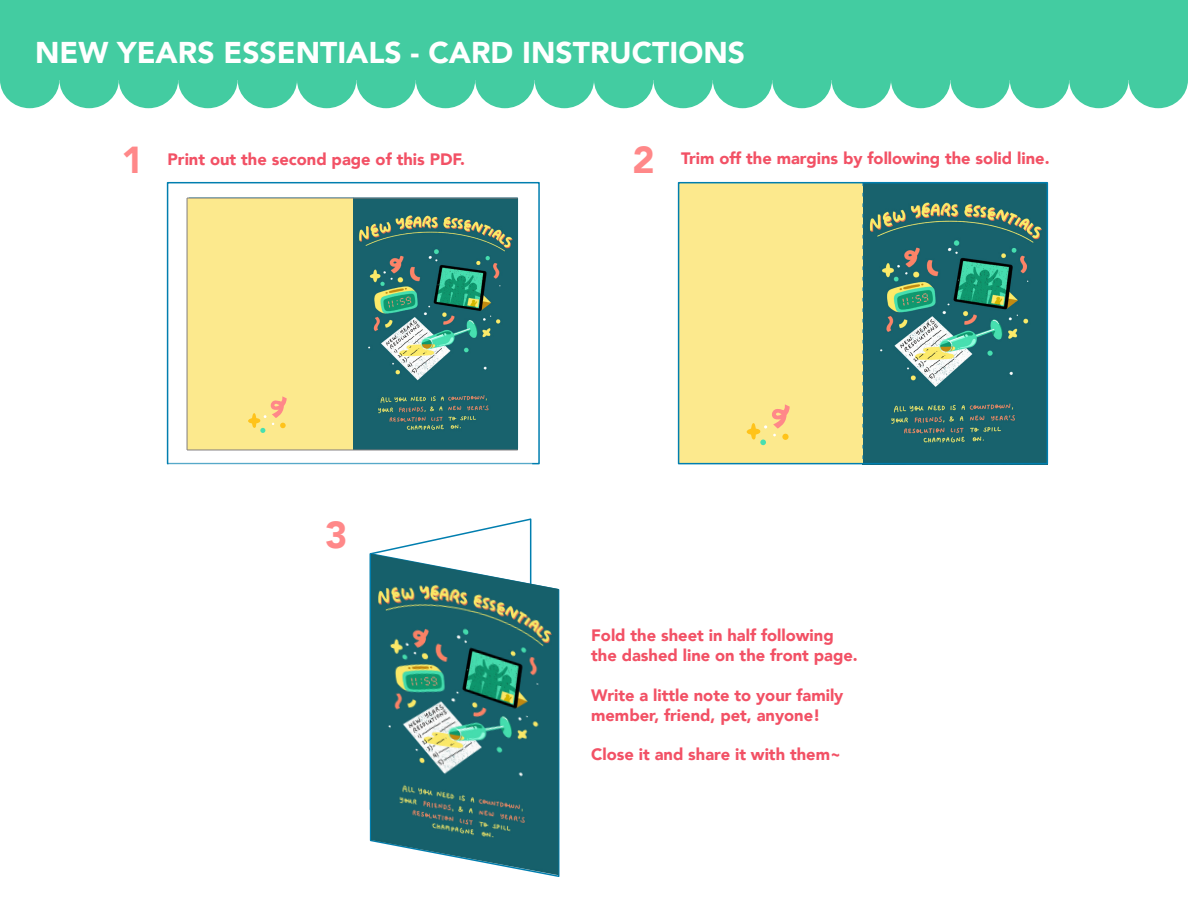
<style>
.page{position:relative;width:1188px;height:918px;background:#fff}
.page>*{position:absolute;margin:0;border:0;box-sizing:border-box;transform-origin:0 0}
.t1{font:900 37.5px "Avenir";color:#ff8889}
.t2{font:900 30px "Avenir";color:#fff}
.t3{font:900 16.5px/19.8px "Avenir";color:#f25165}
</style>
<div class="page">
<svg style="left:376px;top:518px;width:156px;height:34px"></svg>
<svg style="left:369px;top:552px;width:191px;height:325px"></svg>
<div style="left:0;top:52px;width:59px;height:56px;background:#43cca1;border-radius:50%"></div>
<div style="left:59px;top:52px;width:60px;height:56px;background:#43cca1;border-radius:50%"></div>
<div style="left:119px;top:52px;width:59px;height:56px;background:#43cca1;border-radius:50%"></div>
<div style="left:178px;top:52px;width:60px;height:56px;background:#43cca1;border-radius:50%"></div>
<div style="left:238px;top:52px;width:59px;height:56px;background:#43cca1;border-radius:50%"></div>
<div style="left:297px;top:52px;width:59px;height:56px;background:#43cca1;border-radius:50%"></div>
<div style="left:356px;top:52px;width:60px;height:56px;background:#43cca1;border-radius:50%"></div>
<div style="left:416px;top:52px;width:59px;height:56px;background:#43cca1;border-radius:50%"></div>
<div style="left:475px;top:52px;width:60px;height:56px;background:#43cca1;border-radius:50%"></div>
<div style="left:535px;top:52px;width:59px;height:56px;background:#43cca1;border-radius:50%"></div>
<div style="left:594px;top:52px;width:59px;height:56px;background:#43cca1;border-radius:50%"></div>
<div style="left:653px;top:52px;width:60px;height:56px;background:#43cca1;border-radius:50%"></div>
<div style="left:713px;top:52px;width:59px;height:56px;background:#43cca1;border-radius:50%"></div>
<div style="left:772px;top:52px;width:60px;height:56px;background:#43cca1;border-radius:50%"></div>
<div style="left:0;top:0;width:1188px;height:79px;background:#43cca1"></div>
<div style="left:832px;top:52px;width:59px;height:56px;background:#43cca1;border-radius:50%"></div>
<div style="left:891px;top:52px;width:59px;height:56px;background:#43cca1;border-radius:50%"></div>
<div style="left:950px;top:52px;width:60px;height:56px;background:#43cca1;border-radius:50%"></div>
<div style="left:1010px;top:52px;width:59px;height:56px;background:#43cca1;border-radius:50%"></div>
<div style="left:1069px;top:52px;width:60px;height:56px;background:#43cca1;border-radius:50%"></div>
<div style="left:1129px;top:52px;width:59px;height:56px;background:#43cca1;border-radius:50%"></div>
<div style="left:167px;top:182px;width:373px;height:282px;border:2px solid #007eaf"></div>
<img style="left:352px;top:199px;width:166px;height:251px">
<div style="left:187px;top:198px;width:165px;height:252px;background:#fce98d"></div>
<svg style="left:248px;top:396px;width:39px;height:37px"></svg>
<hr style="left:187px;top:450px;width:331px;height:1px;background:#827e7f">
<hr style="left:187px;top:198px;width:331px;height:1px;background:#827e7f">
<hr style="left:187px;top:198px;width:1px;height:252px;background:#827e7f">
<svg style="left:677px;top:181px;width:372px;height:284px;background:#95ad81"></svg>
<svg style="left:863px;top:183px;width:1px;height:281px"></svg>
<img style="left:371px;top:554px;width:188px;height:321px">
<h2 class="t2" style="left:35px;top:27px;width:711px">NEW YEARS ESSENTIALS - CARD INSTRUCTIONS</h2>
<h1 class="t1" style="left:122px;top:128px;width:24px">1</h1>
<h1 class="t1" style="left:633px;top:128px;width:24px">2</h1>
<p class="t3" style="left:168px;top:149px;width:299px">Print out the second page of this PDF.</p>
<p class="t3" style="left:681px;top:148px;width:370px">Trim off the margins by following the solid line.</p>
<h1 class="t1" style="left:325px;top:503px;width:24px">3</h1>
<p class="t3" style="left:591px;top:625px;width:268px">Fold the sheet in half following the dashed line on the front page.</p>
<p class="t3" style="left:591px;top:685px;width:254px">Write a little note to your family member, friend, pet, anyone!</p>
<p class="t3" style="left:591px;top:744px;width:251px">Close it and share it with them~</p>
</div>
